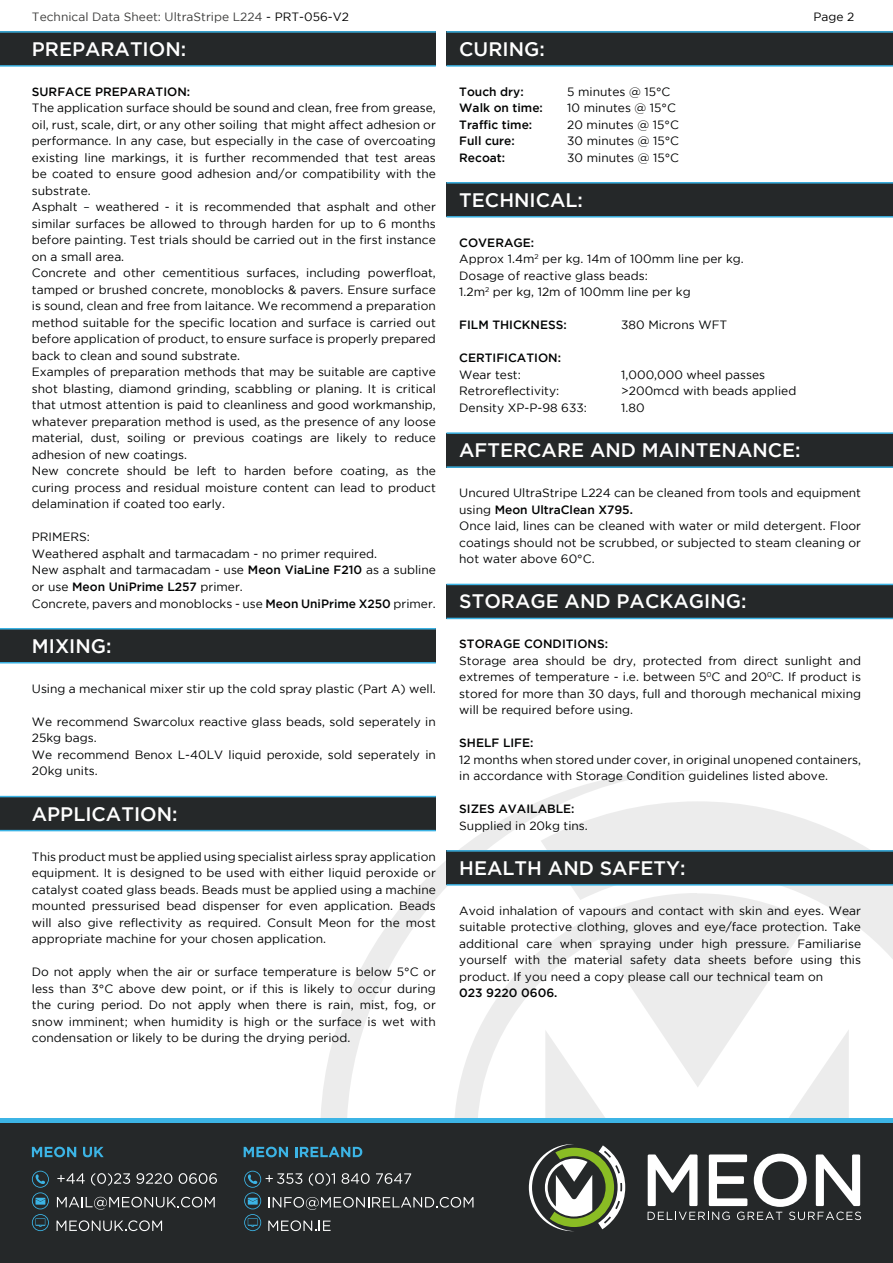
<style>
.page{position:relative;width:893px;height:1263px;background:#fff}
.page>*{position:absolute;margin:0;border:0;box-sizing:border-box;transform-origin:0 0}
.t1{font:500 19.5px "Gotham";color:#fff}
.t2{font:12px/16.5px "Gotham";color:#010202}
.t3{font:500 12px "Gotham";color:#010202}
.t4{font:12px "Gotham";color:#3c3c3b}
.t5{font:12px "Gotham";color:#000}
.s1{color:#000}
.s2{font-weight:500}
</style>
<div class="page">
<svg style="left:700px;top:801px;width:193px;height:317px"></svg>
<svg style="left:320px;top:770px;width:380px;height:348px"></svg>
<div style="left:0;top:32px;width:436px;height:34px;background:#252829"></div>
<hr style="left:0;top:65px;width:436px;height:2px;background:#3cb4e5">
<hr style="left:0;top:31px;width:436px;height:2px;background:#3cb4e5">
<div style="left:446px;top:584px;width:447px;height:34px;background:#252829"></div>
<hr style="left:446px;top:618px;width:447px;height:1px;background:#3cb4e5">
<hr style="left:446px;top:584px;width:447px;height:1px;background:#3cb4e5">
<div style="left:446px;top:851px;width:447px;height:34px;background:#252829"></div>
<hr style="left:446px;top:884px;width:447px;height:2px;background:#3cb4e5">
<hr style="left:446px;top:850px;width:447px;height:2px;background:#3cb4e5">
<div style="left:0;top:796px;width:436px;height:34px;background:#252829"></div>
<hr style="left:0;top:830px;width:436px;height:1px;background:#3cb4e5">
<hr style="left:0;top:796px;width:436px;height:1px;background:#3cb4e5">
<div style="left:0;top:629px;width:436px;height:34px;background:#252829"></div>
<hr style="left:0;top:662px;width:436px;height:1px;background:#3cb4e5">
<hr style="left:0;top:628px;width:436px;height:1px;background:#3cb4e5">
<div style="left:0;top:1123px;width:893px;height:140px;background:#252829"></div>
<div style="left:0;top:1118px;width:893px;height:5px;background:#3cb4e5"></div>
<svg style="left:648px;top:1154px;width:213px;height:66px"></svg>
<svg style="left:529px;top:1144px;width:96px;height:87px"></svg>
<svg style="left:32px;top:1171px;width:17px;height:60px"></svg>
<svg style="left:32px;top:1147px;width:44px;height:10px"></svg>
<svg style="left:83px;top:1147px;width:21px;height:10px"></svg>
<svg style="left:57px;top:1173px;width:28px;height:11px"></svg>
<svg style="left:91px;top:1173px;width:39px;height:13px"></svg>
<svg style="left:136px;top:1173px;width:36px;height:11px"></svg>
<svg style="left:179px;top:1173px;width:38px;height:11px"></svg>
<svg style="left:57px;top:1197px;width:158px;height:13px"></svg>
<svg style="left:57px;top:1220px;width:105px;height:11px"></svg>
<svg style="left:244px;top:1147px;width:44px;height:10px"></svg>
<svg style="left:295px;top:1147px;width:67px;height:10px"></svg>
<svg style="left:244px;top:1171px;width:229px;height:60px"></svg>
<div style="left:446px;top:32px;width:447px;height:34px;background:#252829"></div>
<hr style="left:446px;top:65px;width:447px;height:2px;background:#3cb4e5">
<hr style="left:446px;top:31px;width:447px;height:2px;background:#3cb4e5">
<div style="left:446px;top:183px;width:447px;height:34px;background:#252829"></div>
<hr style="left:446px;top:216px;width:447px;height:2px;background:#3cb4e5">
<hr style="left:446px;top:182px;width:447px;height:2px;background:#3cb4e5">
<div style="left:446px;top:433px;width:447px;height:34px;background:#252829"></div>
<hr style="left:446px;top:466px;width:447px;height:2px;background:#3cb4e5">
<hr style="left:446px;top:432px;width:447px;height:2px;background:#3cb4e5">
<p class="t4" style="left:32px;top:10px;width:318px">Technical Data Sheet: UltraStripe L224 <span class="s1">- PRT-056-V2</span></p>
<p class="t5" style="left:813px;top:10px;width:42px">Page 2</p>
<h1 class="t1" style="left:32px;top:38px;width:156px">PREPARATION:</h1>
<p class="t3" style="left:32px;top:85px;width:160px">SURFACE PREPARATION:</p>
<p class="t2" style="left:32px;top:100px;width:405px">The application surface should be sound and clean, free from grease, oil, rust, scale, dirt, or any other soiling that might affect adhesion or performance. In any case, but especially in the case of overcoating existing line markings, it is further recommended that test areas be coated to ensure good adhesion and/or compatibility with the substrate.<br>Asphalt – weathered - it is recommended that asphalt and other similar surfaces be allowed to through harden for up to 6 months before painting. Test trials should be carried out in the first instance on a small area.<br>Concrete and other cementitious surfaces, including powerfloat, tamped or brushed concrete, monoblocks &amp; pavers. Ensure surface is sound, clean and free from laitance. We recommend a preparation method suitable for the specific location and surface is carried out before application of product, to ensure surface is properly prepared back to clean and sound substrate.<br>Examples of preparation methods that may be suitable are captive shot blasting, diamond grinding, scabbling or planing. It is critical that utmost attention is paid to cleanliness and good workmanship, whatever preparation method is used, as the presence of any loose material, dust, soiling or previous coatings are likely to reduce adhesion of new coatings.<br>New concrete should be left to harden before coating, as the curing process and residual moisture content can lead to product delamination if coated too early.</p>
<p class="t2" style="left:32px;top:529px;width:405px">PRIMERS:<br>Weathered asphalt and tarmacadam - no primer required.<br>New asphalt and tarmacadam - use <span class="s2">Meon ViaLine F210</span> as a subline or use <span class="s2">Meon UniPrime L257</span> primer.<br>Concrete, pavers and monoblocks - use <span class="s2">Meon UniPrime X250</span> primer.</p>
<h1 class="t1" style="left:32px;top:635px;width:81px">MIXING:</h1>
<p class="t2" style="left:32px;top:680px;width:405px">Using a mechanical mixer stir up the cold spray plastic (Part A) well.</p>
<p class="t2" style="left:32px;top:713px;width:405px">We recommend Swarcolux reactive glass beads, sold seperately in 25kg bags.<br>We recommend Benox L-40LV liquid peroxide, sold seperately in 20kg units.</p>
<h1 class="t1" style="left:32px;top:803px;width:147px">APPLICATION:</h1>
<p class="t2" style="left:32px;top:848px;width:405px;text-align:justify">This product must be applied using specialist airless spray application equipment. It is designed to be used with either liquid peroxide or catalyst coated glass beads. Beads must be applied using a machine mounted pressurised bead dispenser for even application. Beads will also give reflectivity as required. Consult Meon for the most appropriate machine for your chosen application.</p>
<p class="t2" style="left:32px;top:963px;width:405px;text-align:justify">Do not apply when the air or surface temperature is below 5°C or less than 3°C above dew point, or if this is likely to occur during the curing period. Do not apply when there is rain, mist, fog, or snow imminent; when humidity is high or the surface is wet with condensation or likely to be during the drying period.</p>
<h1 class="t1" style="left:459px;top:38px;width:87px">CURING:</h1>
<p class="t3" style="left:459px;top:85px;width:66px">Touch dry:</p>
<p class="t2" style="left:567px;top:83px;width:105px">5 minutes @ 15°C</p>
<p class="t3" style="left:459px;top:101px;width:85px">Walk on time:</p>
<p class="t2" style="left:567px;top:100px;width:110px">10 minutes @ 15°C</p>
<p class="t3" style="left:459px;top:118px;width:75px">Traffic time:</p>
<p class="t2" style="left:567px;top:116px;width:113px">20 minutes @ 15°C</p>
<p class="t3" style="left:459px;top:134px;width:57px">Full cure:</p>
<p class="t2" style="left:567px;top:133px;width:113px">30 minutes @ 15°C</p>
<p class="t3" style="left:459px;top:151px;width:47px">Recoat:</p>
<p class="t2" style="left:567px;top:149px;width:113px">30 minutes @ 15°C</p>
<h1 class="t1" style="left:459px;top:189px;width:125px">TECHNICAL:</h1>
<p class="t2" style="left:459px;top:234px;width:286px"><span class="s2">COVERAGE:<br></span>Approx 1.4m<sup>2</sup> per kg. 14m of 100mm line per kg.<br>Dosage of reactive glass beads:<br>1.2m<sup>2</sup> per kg, 12m of 100mm line per kg</p>
<p class="t3" style="left:459px;top:318px;width:109px">FILM THICKNESS:</p>
<p class="t2" style="left:621px;top:317px;width:108px">380 Microns WFT</p>
<p class="t3" style="left:459px;top:351px;width:103px">CERTIFICATION:</p>
<p class="t2" style="left:459px;top:366px;width:63px">Wear test:</p>
<p class="t2" style="left:621px;top:366px;width:145px">1,000,000 wheel passes</p>
<p class="t2" style="left:459px;top:383px;width:101px">Retroreflectivity:</p>
<p class="t2" style="left:621px;top:383px;width:177px">&gt;200mcd with beads applied</p>
<p class="t2" style="left:459px;top:399px;width:129px">Density XP-P-98 633:</p>
<p class="t2" style="left:621px;top:399px;width:25px">1.80</p>
<h1 class="t1" style="left:459px;top:439px;width:343px">AFTERCARE AND MAINTENANCE:</h1>
<p class="t2" style="left:459px;top:484px;width:403px">Uncured UltraStripe L224 can be cleaned from tools and equipment using <span class="s2">Meon UltraClean X795.<br></span>Once laid, lines can be cleaned with water or mild detergent. Floor coatings should not be scrubbed, or subjected to steam cleaning or hot water above 60°C.</p>
<h1 class="t1" style="left:459px;top:590px;width:289px">STORAGE AND PACKAGING:</h1>
<p class="t3" style="left:459px;top:637px;width:150px">STORAGE CONDITIONS:</p>
<p class="t2" style="left:459px;top:652px;width:403px;text-align:justify">Storage area should be dry, protected from direct sunlight and extremes of temperature - i.e. between 5<sup>0</sup>C and 20<sup>0</sup>C. If product is stored for more than 30 days, full and thorough mechanical mixing will be required before using.</p>
<p class="t3" style="left:459px;top:736px;width:76px">SHELF LIFE:</p>
<p class="t2" style="left:459px;top:751px;width:403px">12 months when stored under cover, in original unopened containers, in accordance with Storage Condition guidelines listed above.</p>
<p class="t3" style="left:459px;top:802px;width:117px">SIZES AVAILABLE:</p>
<p class="t2" style="left:459px;top:817px;width:130px">Supplied in 20kg tins.</p>
<h1 class="t1" style="left:459px;top:857px;width:228px">HEALTH AND SAFETY:</h1>
<p class="t2" style="left:459px;top:902px;width:403px;text-align:justify">Avoid inhalation of vapours and contact with skin and eyes. Wear suitable protective clothing, gloves and eye/face protection. Take additional care when spraying under high pressure. Familiarise yourself with the material safety data sheets before using this product. If you need a copy please call our technical team on</p>
<p class="t3" style="left:459px;top:986px;width:100px">023 9220 0606.</p>
</div>
